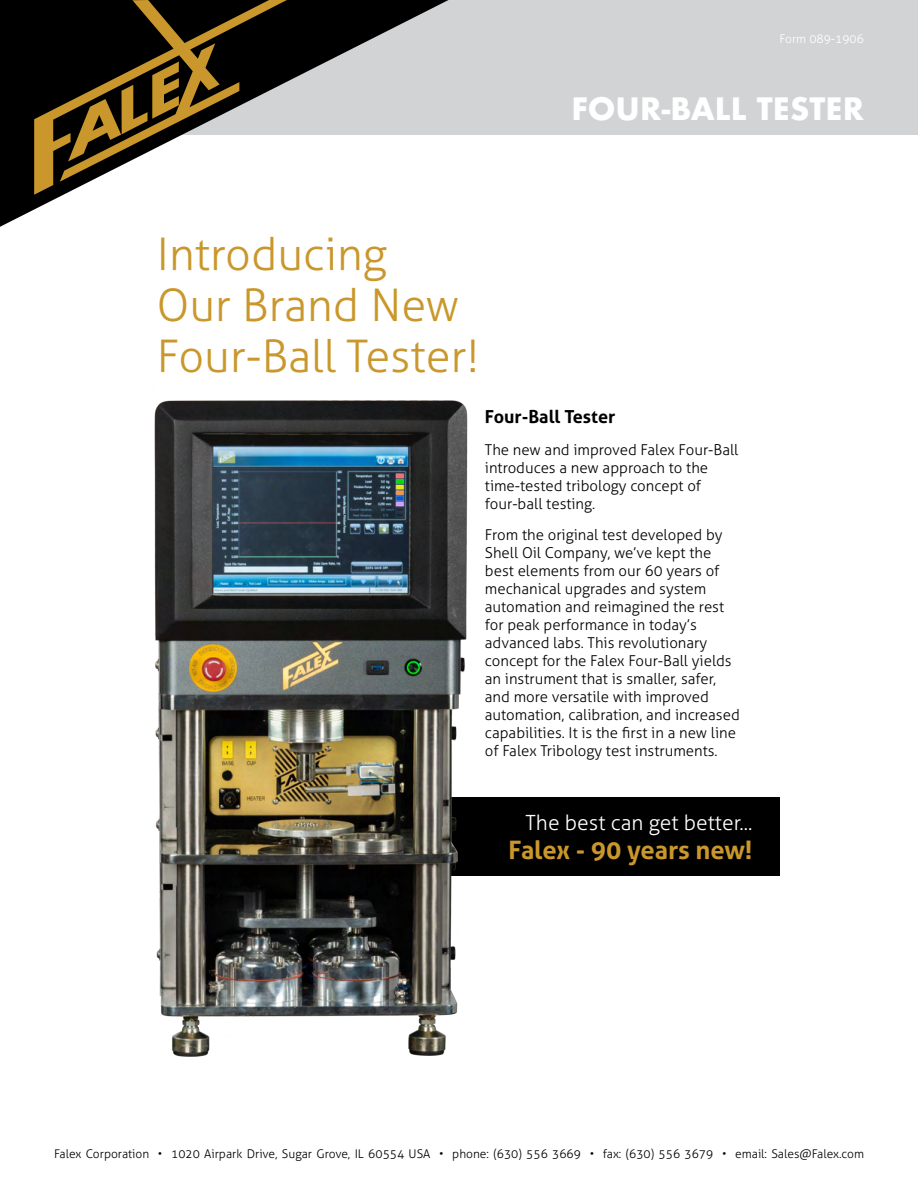
<style>
.page{position:relative;width:918px;height:1188px;background:#fff}
.page>*{position:absolute;margin:0;border:0;box-sizing:border-box;transform-origin:0 0}
.t1{font:300 45px/51px "Aller";color:#c9972b}
.t2{font:700 30px "Futura";color:#fff}
.t3{font:700 25.5px "Aller";color:#c9972b}
.t4{font:300 21px "Aller";color:#fff}
.t5{font:700 18px "Aller";color:#000}
.t6{font:300 15px/18px "Aller";color:#000}
.t7{font:300 12px "Aller";color:#000}
.t8{font:300 12px "Aller";color:#fff}
</style>
<div class="page">
<div style="left:0;top:0;width:918px;height:135px;background:#d1d3d4"></div>
<svg style="left:0;top:0;width:449px;height:227px"></svg>
<svg style="left:34px;top:0;width:253px;height:195px;fill:#000"></svg>
<div style="left:419px;top:798px;width:361px;height:78px;background:#000001"></div>
<img style="left:154px;top:400px;width:402px;height:657px">
<p class="t8" style="left:780px;top:32px;width:86px">Form 089-1906</p>
<h2 class="t2" style="left:571px;top:87px;width:294px">FOUR-BALL TESTER</h2>
<h1 class="t1" style="left:157px;top:229px;width:324px">Introducing<br>Our Brand New<br>Four-Ball Tester!</h1>
<p class="t5" style="left:485px;top:406px;width:132px">Four-Ball Tester</p>
<p class="t6" style="left:485px;top:441px;width:255px">The new and improved Falex Four-Ball introduces a new approach to the time-tested tribology concept of four-ball testing.</p>
<p class="t6" style="left:485px;top:526px;width:256px">From the original test developed by Shell Oil Company, we’ve kept the best elements from our 60 years of mechanical upgrades and system automation and reimagined the rest for peak performance in today’s advanced labs. This revolutionary concept for the Falex Four-Ball yields an instrument that is smaller, safer, and more versatile with improved automation, calibration, and increased capabilities. It is the first in a new line of Falex Tribology test instruments.</p>
<h3 class="t4" style="left:526px;top:810px;width:228px">The best can get better...</h3>
<h3 class="t3" style="left:509px;top:834px;width:245px">Falex - 90 years new!</h3>
<p class="t7" style="left:54px;top:1147px;width:812px">Falex Corporation • 1020 Airpark Drive, Sugar Grove, IL 60554 USA • phone: (630) 556 3669 • fax: (630) 556 3679 • email: Sales@Falex.com</p>
</div>
